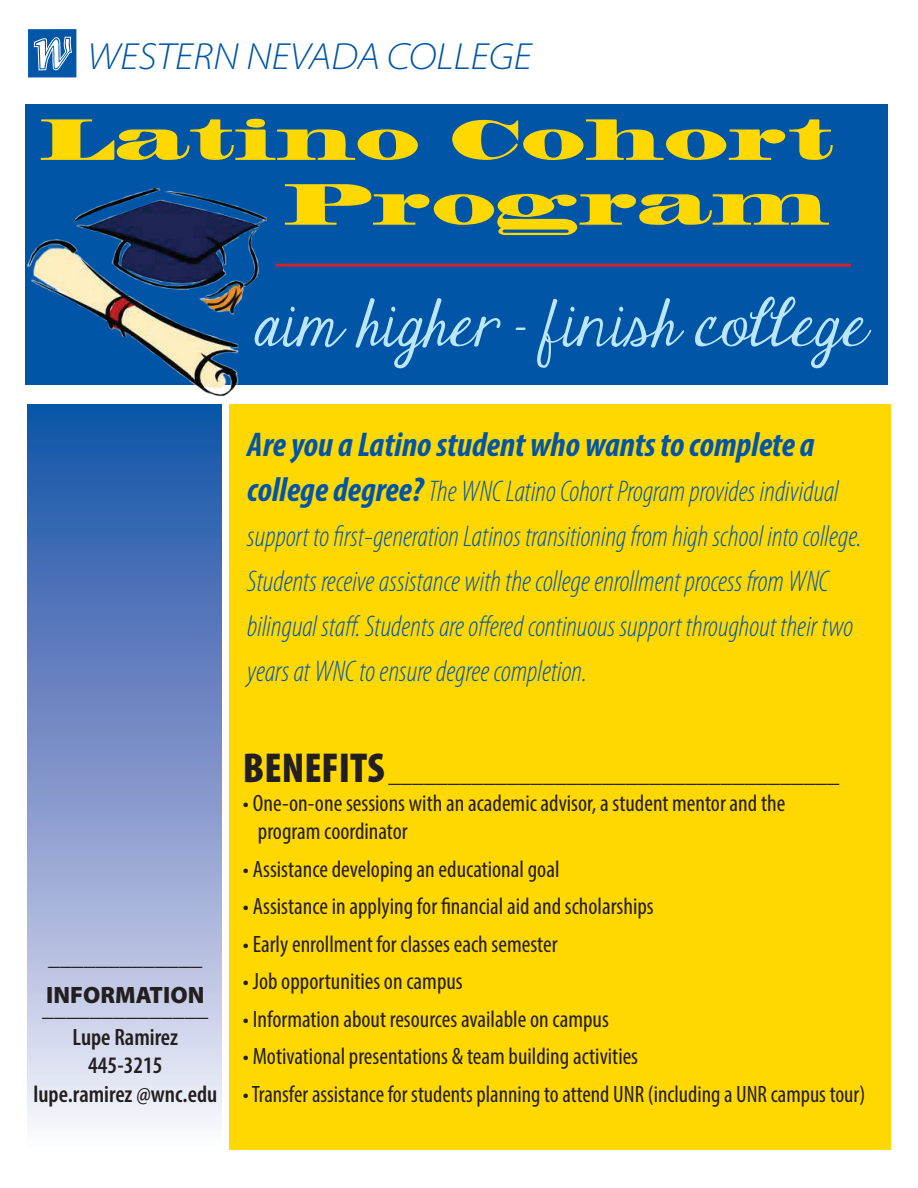
<style>
.page{position:relative;width:918px;height:1188px;background:#fff}
.page>*{position:absolute;margin:0;border:0;box-sizing:border-box;transform-origin:0 0}
.t1{font:54px "Janda Elegant Handwriting";color:#bce6fa}
.t2{font:54px/64.8px "Madrone Std";color:#ffd801;text-align:right}
.t3{font:italic 300 semi-expanded 37.95px "Myriad Pro";color:#0155a7}
.t4{font:italic 700 condensed 34.35px "Myriad Pro";color:#0155a7}
.t5{font:italic 300 condensed 30px/45px "Myriad Pro";color:#0155a7}
.t6{font:condensed 23.7px/28.5px "Myriad Pro";color:#231f20}
.t7{font:600 condensed 23.7px/28.5px "Myriad Pro";color:#231f20;text-align:center}
.t8{font:900 23.7px "Myriad Pro";color:#231f20}
.s1{font-weight:700;font-size:34.35px}
.s2{font-weight:900;font-size:42px}
</style>
<div class="page">
<div style="left:230px;top:405px;width:661px;height:745px;background:#ffd801"></div>
<div style="left:26px;top:104px;width:862px;height:280px;background:#0155a7"></div>
<div style="left:28px;top:405px;width:193px;height:745px;background:linear-gradient(to bottom,#1049a3,#f8eff8)"></div>
<svg style="left:28px;top:29px;width:49px;height:49px;background:#4381be"></svg>
<hr style="left:275px;top:264px;width:576px;height:3px;background:#d1232a">
<img style="left:28px;top:188px;width:238px;height:209px">
<h2 class="t3" style="left:87px;top:36px;width:446px">WESTERN NEVADA COLLEGE</h2>
<h1 class="t2" style="left:40px;top:109px;width:795px">Latino Cohort<br>Program</h1>
<h1 class="t1" style="left:254px;top:285px;width:613px">aim higher - finish college</h1>
<p class="t6" style="left:48px;top:943px;width:156px">_____________</p>
<p class="t8" style="left:46px;top:979px;width:160px">INFORMATION</p>
<p class="t6" style="left:42px;top:994px;width:168px">______________</p>
<p class="t7" style="left:33px;top:1023px;width:185px">Lupe Ramirez<br>445-3215<br>lupe.ramirez @wnc.edu</p>
<h3 class="t4" style="left:247px;top:423px;width:569px">Are you a Latino student who wants to complete a</h3>
<p class="t5" style="left:247px;top:470px;width:616px"><span class="s1">college degree?</span> The WNC Latino Cohort Program provides individual support to first-generation Latinos transitioning from high school into college.<br>Students receive assistance with the college enrollment process from WNC bilingual staff. Students are offered continuous support throughout their two years at WNC to ensure degree completion.</p>
<p class="t6" style="left:243px;top:760px;width:598px"><span class="s2">BENEFITS</span> ______________________________________</p>
<p class="t6" style="left:258px;top:789px;width:529px;text-indent:-15px">• One-on-one sessions with an academic advisor, a student mentor and the program coordinator</p>
<p class="t6" style="left:243px;top:854px;width:318px">• Assistance developing an educational goal</p>
<p class="t6" style="left:243px;top:892px;width:412px">• Assistance in applying for financial aid and scholarships</p>
<p class="t6" style="left:243px;top:929px;width:316px">• Early enrollment for classes each semester</p>
<p class="t6" style="left:243px;top:967px;width:221px">• Job opportunities on campus</p>
<p class="t6" style="left:243px;top:1004px;width:367px">• Information about resources available on campus</p>
<p class="t6" style="left:243px;top:1042px;width:397px">• Motivational presentations &amp; team building activities</p>
<p class="t6" style="left:243px;top:1079px;width:624px">• Transfer assistance for students planning to attend UNR (including a UNR campus tour)</p>
</div>
